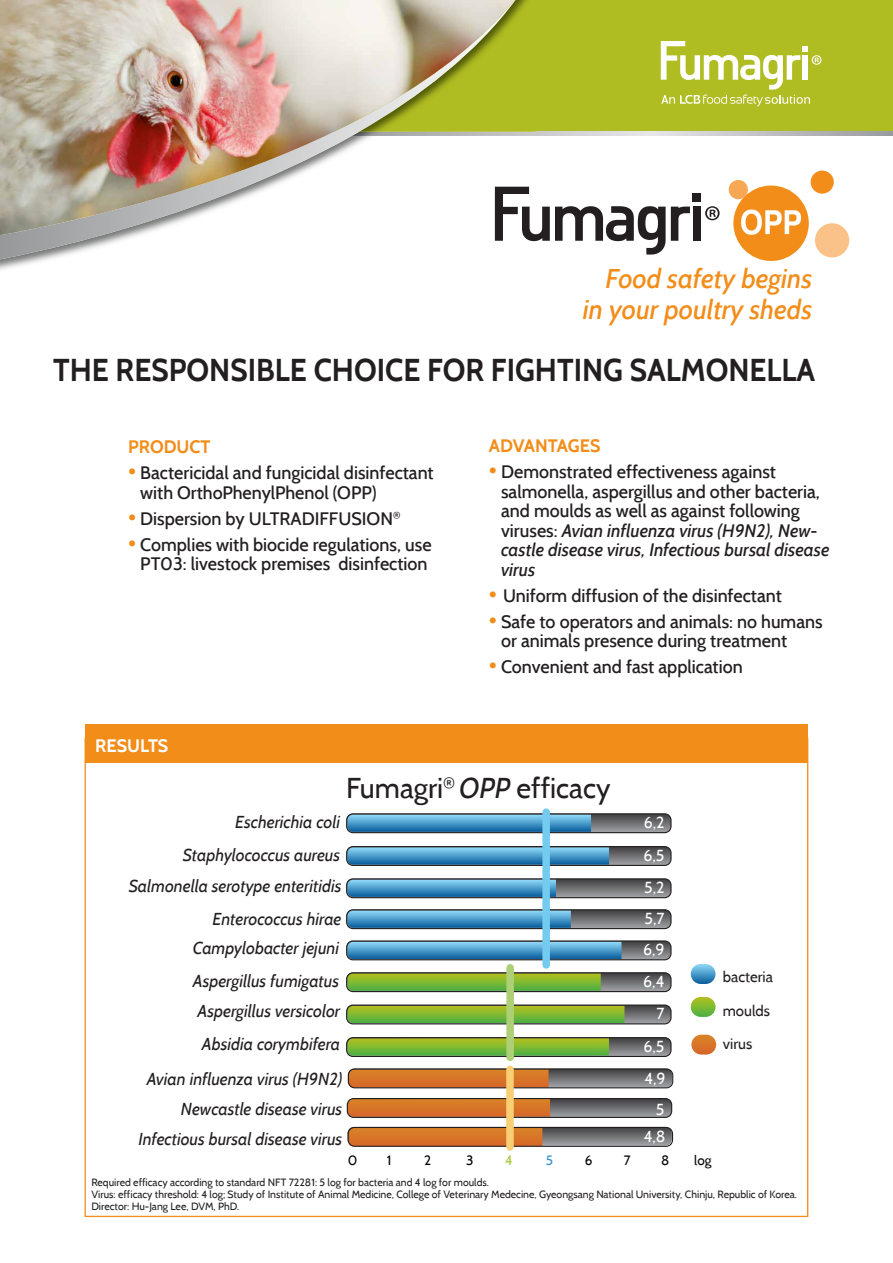
<style>
.page{position:relative;width:893px;height:1263px;background:#fff}
.page>*{position:absolute;margin:0;border:0;box-sizing:border-box;transform-origin:0 0}
.t1{font:700 31.5px "Cabin";color:#231f20;scale:.95 1}
.t2{font:28.65px "Cabin";color:#231f20}
.t3{font:italic 500 27px/30.8px "Cabin";color:#f28d1a;text-align:right}
.t4{font:500 18px/19.5px "Cabin";color:#231f20}
.t5{font:700 18px "Cabin";color:#f28d1a}
.t6{font:700 18px "Cabin";color:#fff}
.t7{font:italic 17.25px/32.5px "Cabin";color:#231f20;text-align:right}
.t8{font:15.9px/32px "Cabin";color:#fff;text-align:right}
.t9{font:15px "Cabin";color:#231f20}
.t10{font:13.5px "Cabin";color:#040505}
.t11{font:13.5px "Cabin";color:#a6c837}
.t12{font:13.5px "Cabin";color:#3891ce}
.t13{font:10.5px/12px "Cabin";color:#231f20}
.s1{font-size:27px;color:#f28d1a}
.s2{font-style:italic}
</style>
<div class="page">
<div style="left:0;top:0;width:893px;height:132px;background:#b0bd22"></div>
<svg style="left:536px;top:132px;width:357px;height:4px"></svg>
<img style="left:515px;top:0;width:21px;height:132px">
<svg style="left:0;top:235px;width:495px;height:24px"></svg>
<svg style="left:705px;top:206px;width:15px;height:14px"></svg>
<div style="left:693px;top:207px;width:7px;height:34px;background:#231f20"></div>
<div style="left:693px;top:193px;width:8px;height:8px;background:#231f20"></div>
<svg style="left:495px;top:187px;width:195px;height:68px"></svg>
<svg style="left:729px;top:171px;width:120px;height:90px"></svg>
<img style="left:0;top:0;width:515px;height:235px">
<svg style="left:85px;top:762px;width:723px;height:455px"></svg>
<div style="left:85px;top:724px;width:723px;height:38px;background:#f28d1a"></div>
<svg style="left:346px;top:813px;width:326px;height:20px;background:#5385a4"></svg>
<svg style="left:346px;top:846px;width:326px;height:20px;background:#4f85a6"></svg>
<svg style="left:346px;top:878px;width:326px;height:20px;background:#57819c"></svg>
<svg style="left:346px;top:909px;width:326px;height:20px;background:#54829e"></svg>
<svg style="left:346px;top:940px;width:326px;height:20px;background:#528aad"></svg>
<svg style="left:346px;top:972px;width:326px;height:20px;background:#749940"></svg>
<svg style="left:346px;top:1004px;width:326px;height:20px;background:#79a141"></svg>
<svg style="left:346px;top:1037px;width:326px;height:20px;background:#739a3e"></svg>
<div style="left:542px;top:808px;width:8px;height:160px;background:#74cbf0;border-radius:4px"></div>
<div style="left:506px;top:964px;width:8px;height:97px;background:#adcf75;border-radius:4px"></div>
<svg style="left:691px;top:997px;width:24px;height:20px"></svg>
<svg style="left:691px;top:964px;width:24px;height:20px"></svg>
<svg style="left:691px;top:1035px;width:25px;height:19px"></svg>
<svg style="left:348px;top:1068px;width:325px;height:20px;background:#a26e46"></svg>
<svg style="left:347px;top:1098px;width:325px;height:20px;background:#9f6a42"></svg>
<svg style="left:347px;top:1127px;width:326px;height:20px;background:#a06d46"></svg>
<div style="left:506px;top:1066px;width:8px;height:85px;background:#f8cf75;border-radius:4px"></div>
<svg style="left:661px;top:41px;width:160px;height:66px"></svg>
<h3 class="t3" style="left:583px;top:263px;width:231px">Food safety begins in your poultry sheds</h3>
<h1 class="t1" style="left:53px;top:351px;width:804px">THE RESPONSIBLE CHOICE FOR FIGHTING SALMONELLA</h1>
<p class="t5" style="left:128px;top:436px;width:84px">PRODUCT</p>
<p class="t4" style="left:140px;top:463px;width:295px;text-indent:-12px"><span class="s1">•</span> Bactericidal and fungicidal disinfectant with OrthoPhenylPhenol (OPP)</p>
<p class="t4" style="left:128px;top:508px;width:274px"><span class="s1">•</span> Dispersion by ULTRADIFFUSION<sup>®</sup></p>
<p class="t4" style="left:128px;top:534px;width:305px;text-align:center"><span class="s1">•</span> Complies with biocide regulations, use<br>PT03: livestock premises disinfection</p>
<p class="t6" style="left:95px;top:735px;width:75px">RESULTS</p>
<p class="t5" style="left:489px;top:435px;width:113px">ADVANTAGES</p>
<p class="t4" style="left:501px;top:462px;width:330px;text-indent:-12px"><span class="s1">•</span> Demonstrated effectiveness against salmonella, aspergillus and other bacteria, and moulds as well as against following viruses: <span class="s2">Avian influenza virus (H9N2), New&shy;castle disease virus, Infectious bursal disease virus</span></p>
<p class="t4" style="left:489px;top:585px;width:295px"><span class="s1">•</span> Uniform diffusion of the disinfectant</p>
<p class="t4" style="left:501px;top:611px;width:323px;text-indent:-12px"><span class="s1">•</span> Safe to operators and animals: no humans or animals presence during treatment</p>
<p class="t4" style="left:489px;top:657px;width:255px"><span class="s1">•</span> Convenient and fast application</p>
<h2 class="t2" style="left:346px;top:771px;width:266px">Fumagri<sup>®</sup> <span class="s2">OPP</span> efficacy</h2>
<p class="t7" style="left:129px;top:805px;width:214px">Escherichia coli<br>Staphylococcus aureus<br>Salmonella serotype enteritidis<br>Enterococcus hirae</p>
<p class="t7" style="left:193px;top:931px;width:148px;line-height:33px;text-align:left">Campylobacter jejuni<br>Aspergillus fumigatus</p>
<p class="t7" style="left:198px;top:994px;width:144px;line-height:33px;text-align:left">Aspergillus versicolor<br>Absidia corymbifera</p>
<p class="t7" style="left:139px;top:1063px;width:205px;line-height:30px">Avian influenza virus (H9N2)<br>Newcastle disease virus<br>Infectious bursal disease virus</p>
<p class="t8" style="left:643px;top:806px;width:23px">6,2<br>6,5<br>5,2<br>5,7<br>6,9<br>6,4<br>7<br>6,5</p>
<p class="t8" style="left:644px;top:1064px;width:23px;line-height:30.2px">4,9<br>5</p>
<p class="t8" style="left:644px;top:1121px;width:23px">4,8</p>
<p class="t10" style="left:348px;top:1152px;width:11px">0</p>
<p class="t10" style="left:387px;top:1152px;width:6px">1</p>
<p class="t10" style="left:424px;top:1152px;width:9px">2</p>
<p class="t10" style="left:466px;top:1152px;width:9px">3</p>
<p class="t11" style="left:505px;top:1152px;width:9px">4</p>
<p class="t12" style="left:546px;top:1152px;width:9px">5</p>
<p class="t10" style="left:585px;top:1152px;width:9px">6</p>
<p class="t10" style="left:624px;top:1152px;width:8px">7</p>
<p class="t10" style="left:661px;top:1152px;width:10px">8</p>
<p class="t10" style="left:694px;top:1152px;width:19px">log</p>
<p class="t9" style="left:723px;top:967px;width:52px">bacteria</p>
<p class="t9" style="left:723px;top:1002px;width:49px">moulds</p>
<p class="t9" style="left:723px;top:1034px;width:31px">virus</p>
<p class="t13" style="left:91px;top:1176px;width:707px">Required efficacy according to standard NFT 72281: 5 log for bacteria and 4 log for moulds.<br>Virus: efficacy threshold: 4 log; Study of Institute of Animal Medicine, College of Veterinary Medecine, Gyeongsang National University, Chinju, Republic of Korea.<br>Director: Hu-Jang Lee, DVM, PhD.</p>
</div>
